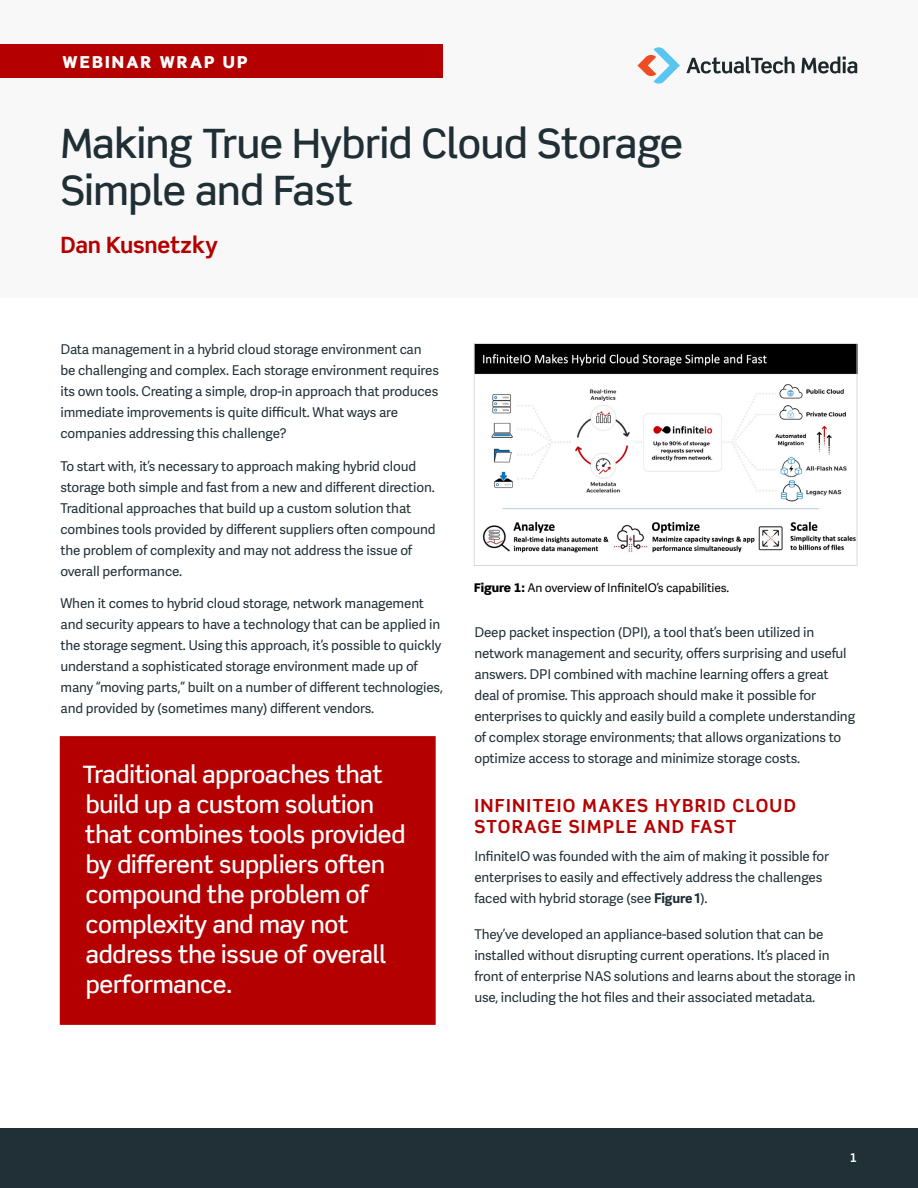
<style>
.page{position:relative;width:918px;height:1188px;background:#fff}
.page>*{position:absolute;margin:0;border:0;box-sizing:border-box;transform-origin:0 0}
.Title_Page_Heading_1{font:500 40.5px/46.5px "Scene Pro";letter-spacing:-.01em;color:#1f2f35}
.Callouts{font:500 24px/30px "Scene Pro";letter-spacing:-.01em;color:#fff}
.Title_Page_Heading_2{font:700 22.5px "Scene Pro";letter-spacing:-.01em;color:#b40000}
.Heading_2{font:700 18px/21px "Scene Pro";letter-spacing:.07em;color:#b40000}
.Heading_2-2{font:900 16.5px "Scene Pro";letter-spacing:.13em;color:#fff}
.Body{font:13.5px/21px "Adelle Sans";letter-spacing:-.01em;color:#213036}
.t1{font:12px "Adelle Sans";letter-spacing:-.01em;color:#000}
.t2{font:700 12px "Scene Pro";color:#fff}
.s1{font-family:"Scene Pro";font-weight:900}
.s2{font-weight:700}
</style>
<div class="page">
<div style="left:0;top:0;width:918px;height:298px;background:#f8f8f8"></div>
<svg style="left:686px;top:57px;width:109px;height:16px"></svg>
<svg style="left:801px;top:57px;width:56px;height:16px"></svg>
<svg style="left:638px;top:47px;width:42px;height:37px"></svg>
<div style="left:0;top:44px;width:442px;height:34px;background:#b40000"></div>
<div style="left:0;top:1129px;width:918px;height:59px;background:#213036"></div>
<div style="left:60px;top:736px;width:376px;height:289px;background:#b40000"></div>
<img style="left:476px;top:345px;width:379px;height:208px">
<div style="left:474px;top:343px;width:383px;height:223px;border:1px solid #d9d9d9"></div>
<p class="Heading_2-2" style="left:63px;top:51px;width:187px">WEBINAR WRAP UP</p>
<p class="Title_Page_Heading_1" style="left:60px;top:120px;width:624px">Making True Hybrid Cloud Storage<br>Simple and Fast</p>
<p class="Title_Page_Heading_2" style="left:60px;top:231px;width:159px">Dan Kusnetzky</p>
<p class="Body" style="left:60px;top:338px;width:380px">Data management in a hybrid cloud storage environment can be challenging and complex. Each storage environment requires its own tools. Creating a simple, drop-in approach that produces immediate improvements is quite difficult. What ways are companies addressing this challenge?</p>
<p class="Body" style="left:60px;top:455px;width:377px">To start with, it’s necessary to approach making hybrid cloud storage both simple and fast from a new and different direction.<br>Traditional approaches that build up a custom solution that combines tools provided by different suppliers often compound the problem of complexity and may not address the issue of overall performance.</p>
<p class="Body" style="left:60px;top:592px;width:384px">When it comes to hybrid cloud storage, network management and security appears to have a technology that can be applied in the storage segment. Using this approach, it’s possible to quickly understand a sophisticated storage environment made up of many “moving parts,” built on a number of different technologies, and provided by (sometimes many) different vendors.</p>
<p class="Callouts" style="left:82px;top:759px;width:325px">Traditional approaches that build up a custom solution that combines tools provided by different suppliers often compound the problem of complexity and may not address the issue of overall performance.</p>
<p class="t1" style="left:474px;top:580px;width:257px"><span class="s1">Figure 1:</span> An overview of InfiniteIO’s capabilities.</p>
<p class="Body" style="left:474px;top:621px;width:382px">Deep packet inspection (DPI), a tool that’s been utilized in network management and security, offers surprising and useful answers. DPI combined with machine learning offers a great deal of promise. This approach should make it possible for enterprises to quickly and easily build a complete understanding of complex storage environments; that allows organizations to optimize access to storage and minimize storage costs.</p>
<p class="Heading_2" style="left:474px;top:794px;width:323px">INFINITEIO MAKES HYBRID CLOUD<br>STORAGE SIMPLE AND FAST</p>
<p class="Body" style="left:474px;top:845px;width:356px">InfiniteIO was founded with the aim of making it possible for enterprises to easily and effectively address the challenges faced with hybrid storage (see <span class="s2">Figure 1</span>).</p>
<p class="Body" style="left:474px;top:923px;width:383px">They’ve developed an appliance-based solution that can be installed without disrupting current operations. It’s placed in front of enterprise NAS solutions and learns about the storage in use, including the hot files and their associated metadata.</p>
<p class="t2" style="left:850px;top:1150px;width:9px">1</p>
</div>
